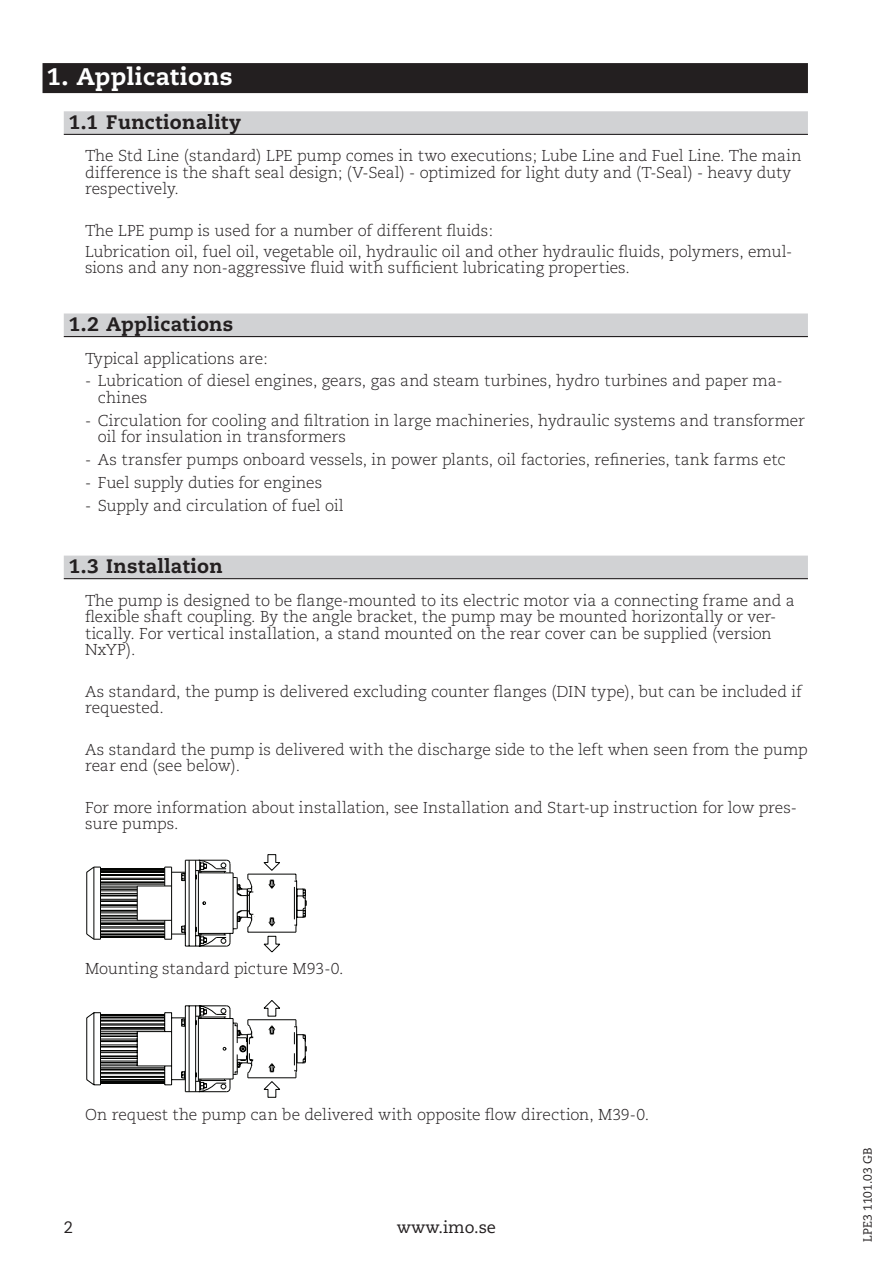
<style>
.page{position:relative;width:893px;height:1263px;background:#fff}
.page>*{position:absolute;margin:0;border:0;box-sizing:border-box;transform-origin:0 0}
.t1{font:800 24px "Caecilia";letter-spacing:.015em;color:#fff}
.Subhead_1{font:800 19.5px "Caecilia";letter-spacing:.015em;color:#231f20}
.t2{font:16.5px "Caecilia";color:#231f20}
.Punktlista{font:300 15.75px/16.5px "Caecilia";letter-spacing:-.005em;color:#231f20}
.Doc-code{font:12px "Caecilia";letter-spacing:.01em;color:#231f20}
</style>
<div class="page">
<div style="left:64px;top:111px;width:744px;height:23px;background:#d1d2d4"></div>
<hr style="left:64px;top:134px;width:744px;height:1px;background:#231f20">
<div style="left:64px;top:313px;width:744px;height:23px;background:#d1d2d4"></div>
<hr style="left:64px;top:336px;width:744px;height:1px;background:#231f20">
<div style="left:64px;top:556px;width:744px;height:22px;background:#d1d2d4"></div>
<hr style="left:64px;top:578px;width:744px;height:1px;background:#231f20">
<svg style="left:86px;top:854px;width:221px;height:98px"></svg>
<svg style="left:86px;top:1000px;width:221px;height:98px"></svg>
<div style="left:43px;top:63px;width:765px;height:30px;background:#231f20"></div>
<h1 class="t1" style="left:47px;top:62px;width:187px">1. Applications</h1>
<p class="Subhead_1" style="left:69px;top:110px;width:174px">1.1 Functionality</p>
<p class="Punktlista" style="left:85px;top:148px;width:718px">The Std Line (standard) LPE pump comes in two executions; Lube Line and Fuel Line. The main difference is the shaft seal design; (V-Seal) - optimized for light duty and (T-Seal) - heavy duty respectively.</p>
<p class="Punktlista" style="left:85px;top:223px;width:409px">The LPE pump is used for a number of different fluids:</p>
<p class="Punktlista" style="left:85px;top:243px;width:709px">Lubrication oil, fuel oil, vegetable oil, hydraulic oil and other hydraulic fluids, polymers, emul&shy;sions and any non-aggressive fluid with sufficient lubricating properties.</p>
<p class="Subhead_1" style="left:69px;top:312px;width:166px">1.2 Applications</p>
<p class="Punktlista" style="left:85px;top:350px;width:184px">Typical applications are:</p>
<p class="Punktlista" style="left:98px;top:373px;width:686px;text-indent:-13px">- Lubrication of diesel engines, gears, gas and steam turbines, hydro turbines and paper ma&shy;chines</p>
<p class="Punktlista" style="left:98px;top:412px;width:709px;text-indent:-13px">- Circulation for cooling and filtration in large machineries, hydraulic systems and transformer oil for insulation in transformers</p>
<p class="Punktlista" style="left:85px;top:452px;width:702px">- As transfer pumps onboard vessels, in power plants, oil factories, refineries, tank farms etc</p>
<p class="Punktlista" style="left:85px;top:475px;width:239px">- Fuel supply duties for engines</p>
<p class="Punktlista" style="left:85px;top:498px;width:260px">- Supply and circulation of fuel oil</p>
<p class="Subhead_1" style="left:69px;top:554px;width:155px">1.3 Installation</p>
<p class="Punktlista" style="left:85px;top:592px;width:711px">The pump is designed to be flange-mounted to its electric motor via a connecting frame and a flexible shaft coupling. By the angle bracket, the pump may be mounted horizontally or ver&shy;tically. For vertical installation, a stand mounted on the rear cover can be supplied (version NxYP).</p>
<p class="Punktlista" style="left:85px;top:683px;width:718px">As standard, the pump is delivered excluding counter flanges (DIN type), but can be included if requested.</p>
<p class="Punktlista" style="left:85px;top:741px;width:724px">As standard the pump is delivered with the discharge side to the left when seen from the pump rear end (see below).</p>
<p class="Punktlista" style="left:85px;top:799px;width:713px">For more information about installation, see Installation and Start-up instruction for low pres&shy;sure pumps.</p>
<p class="Punktlista" style="left:85px;top:961px;width:260px">Mounting standard picture M93-0.</p>
<p class="Punktlista" style="left:85px;top:1106px;width:566px">On request the pump can be delivered with opposite flow direction, M39-0.</p>
<p class="t2" style="left:64px;top:1217px;width:11px">2</p>
<p class="t2" style="left:397px;top:1217px;width:101px">www.imo.se</p>
<p class="Doc-code" style="left:861px;top:1242px;width:95px;rotate:-90deg">LPE3 1101.03 GB</p>
</div>
